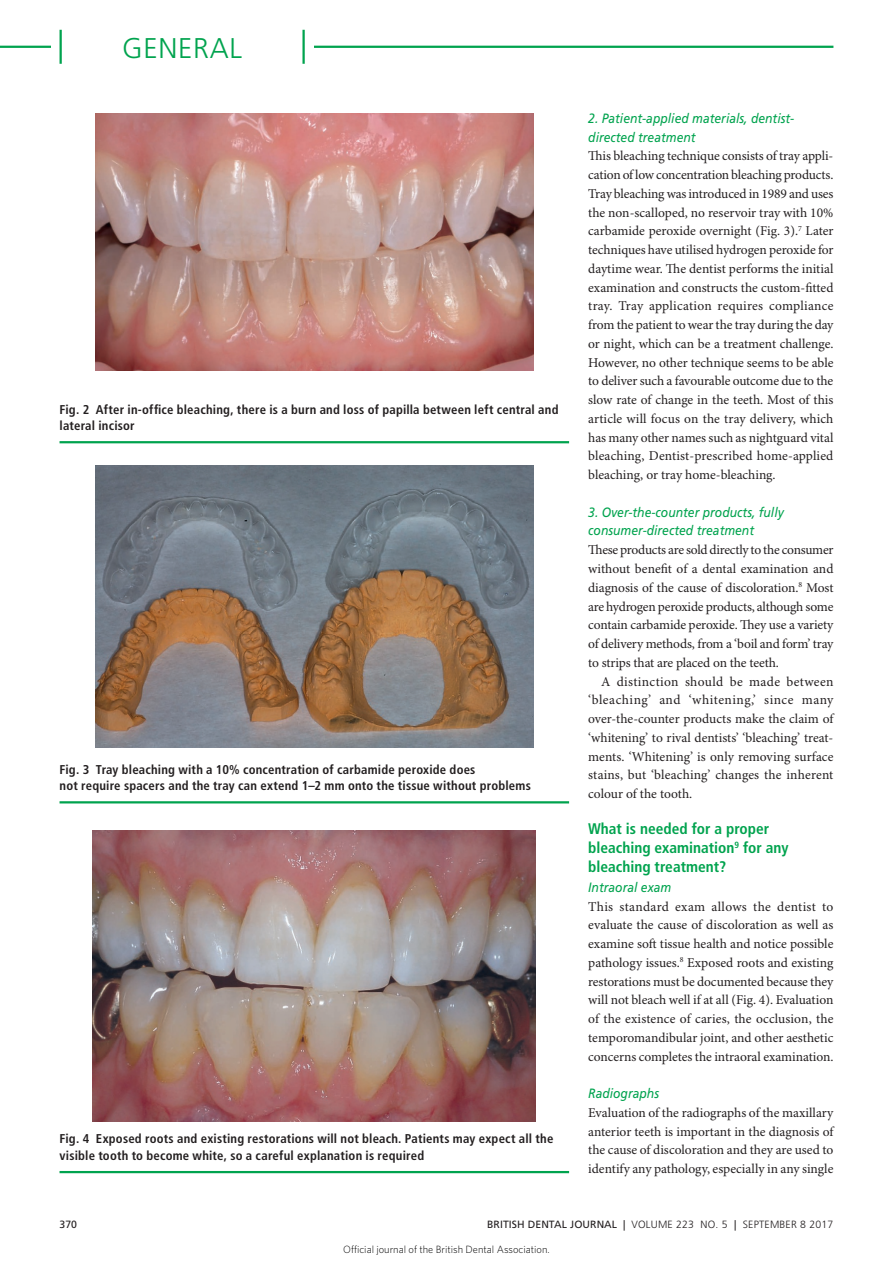
<style>
.page{position:relative;width:893px;height:1263px;background:#fff}
.page>*{position:absolute;margin:0;border:0;box-sizing:border-box;transform-origin:0 0}
.t1{font:300 28.5px "Frutiger LT Std";letter-spacing:.025em;color:#00a34e}
.crosshead_2{font:700 condensed 15.3px/18.8px "Frutiger LT Std";color:#00a34e}
.body_fullout{font:13.5px/18.8px "Minion Pro";letter-spacing:-.005em;color:#231f20;text-align:justify}
.body{font:13.5px/18.8px "Minion Pro";letter-spacing:.005em;color:#231f20;text-align:justify}
.crosshead_3{font:italic 13.5px/18.8px "Frutiger LT Std";color:#00a34e;scale:.9 1}
.references{font:700 condensed 12.75px/16.5px "Frutiger LT Std";letter-spacing:.015em;color:#231f20}
.page_footer{font:300 10.5px "Frutiger LT Std";letter-spacing:.02em;color:#231f20}
.t2{font:300 10.5px "Whitney";color:#000}
.page_footer-2{font:10.5px "Frutiger LT Std";color:#231f20}
.s1{font-weight:400}
</style>
<div class="page">
<hr style="left:60px;top:441px;width:509px;height:2px;background:#00a34e">
<img style="left:96px;top:113px;width:437px;height:258px">
<hr style="left:60px;top:801px;width:509px;height:2px;background:#00a34e">
<img style="left:96px;top:466px;width:437px;height:281px">
<hr style="left:60px;top:1171px;width:509px;height:2px;background:#00a34e">
<img style="left:93px;top:831px;width:443px;height:291px">
<hr style="left:0;top:46px;width:833px;height:2px;background:#00a34e">
<div style="left:51px;top:30px;width:262px;height:34px;background:#fff"></div>
<hr style="left:302px;top:30px;width:3px;height:34px;background:#00a34e">
<hr style="left:60px;top:30px;width:2px;height:34px;background:#00a34e">
<h1 class="t1" style="left:122px;top:32px;width:121px">GENERAL</h1>
<p class="references" style="left:60px;top:401px;width:500px">Fig. 2 After in-office bleaching, there is a burn and loss of papilla between left central and lateral incisor</p>
<p class="references" style="left:60px;top:761px;width:473px">Fig. 3 Tray bleaching with a 10% concentration of carbamide peroxide does<br>not require spacers and the tray can extend 1–2 mm onto the tissue without problems</p>
<p class="references" style="left:60px;top:1131px;width:495px">Fig. 4 Exposed roots and existing restorations will not bleach. Patients may expect all the visible tooth to become white, so a careful explanation is required</p>
<p class="crosshead_3" style="left:588px;top:109px;width:230px">2. Patient-applied materials, dentist&shy;directed treatment</p>
<p class="body_fullout" style="left:588px;top:147px;width:247px">This bleaching technique consists of tray appli&shy;cation of low concentration bleaching products.<br>Tray bleaching was introduced in 1989 and uses the non-scalloped, no reservoir tray with 10% carbamide peroxide overnight (Fig. 3).<sup>7</sup> Later techniques have utilised hydrogen peroxide for daytime wear. The dentist performs the initial examination and constructs the custom-fitted tray. Tray application requires compliance from the patient to wear the tray during the day or night, which can be a treatment challenge.<br>However, no other technique seems to be able to deliver such a favourable outcome due to the slow rate of change in the teeth. Most of this article will focus on the tray delivery, which has many other names such as nightguard vital bleaching, Dentist-prescribed home-applied bleaching, or tray home-bleaching.</p>
<p class="crosshead_3" style="left:588px;top:503px;width:219px">3. Over-the-counter products, fully consumer-directed treatment</p>
<p class="body_fullout" style="left:588px;top:541px;width:247px">These products are sold directly to the consumer without benefit of a dental examination and diagnosis of the cause of discoloration.<sup>8</sup> Most are hydrogen peroxide products, although some contain carbamide peroxide. They use a variety of delivery methods, from a ‘boil and form’ tray to strips that are placed on the teeth.</p>
<p class="body" style="left:588px;top:672px;width:247px;text-indent:13px">A distinction should be made between ‘bleaching’ and ‘whitening,’ since many over-the-counter products make the claim of ‘whitening’ to rival dentists’ ‘bleaching’ treat&shy;ments. ‘Whitening’ is only removing surface stains, but ‘bleaching’ changes the inherent colour of the tooth.</p>
<p class="crosshead_2" style="left:588px;top:819px;width:202px">What is needed for a proper bleaching examination<sup>9</sup> for any bleaching treatment?</p>
<p class="crosshead_3" style="left:588px;top:878px;width:94px">Intraoral exam</p>
<p class="body_fullout" style="left:588px;top:897px;width:247px">This standard exam allows the dentist to evaluate the cause of discoloration as well as examine soft tissue health and notice possible pathology issues.<sup>8</sup> Exposed roots and existing restorations must be documented because they will not bleach well if at all (Fig. 4). Evaluation of the existence of caries, the occlusion, the temporomandibular joint, and other aesthetic concerns completes the intraoral examination.</p>
<p class="crosshead_3" style="left:588px;top:1084px;width:80px">Radiographs</p>
<p class="body_fullout" style="left:588px;top:1104px;width:247px">Evaluation of the radiographs of the maxillary anterior teeth is important in the diagnosis of the cause of discoloration and they are used to identify any pathology, especially in any single</p>
<p class="page_footer-2" style="left:60px;top:1218px;width:19px">370</p>
<p class="page_footer" style="left:487px;top:1219px;width:348px"><span class="s1">BRITISH DENTAL JOURNAL |</span> VOLUME 223 NO. 5 <span class="s1">|</span> SEPTEMBER 8 2017</p>
<p class="t2" style="left:343px;top:1243px;width:208px">Official journal of the British Dental Association.</p>
</div>
